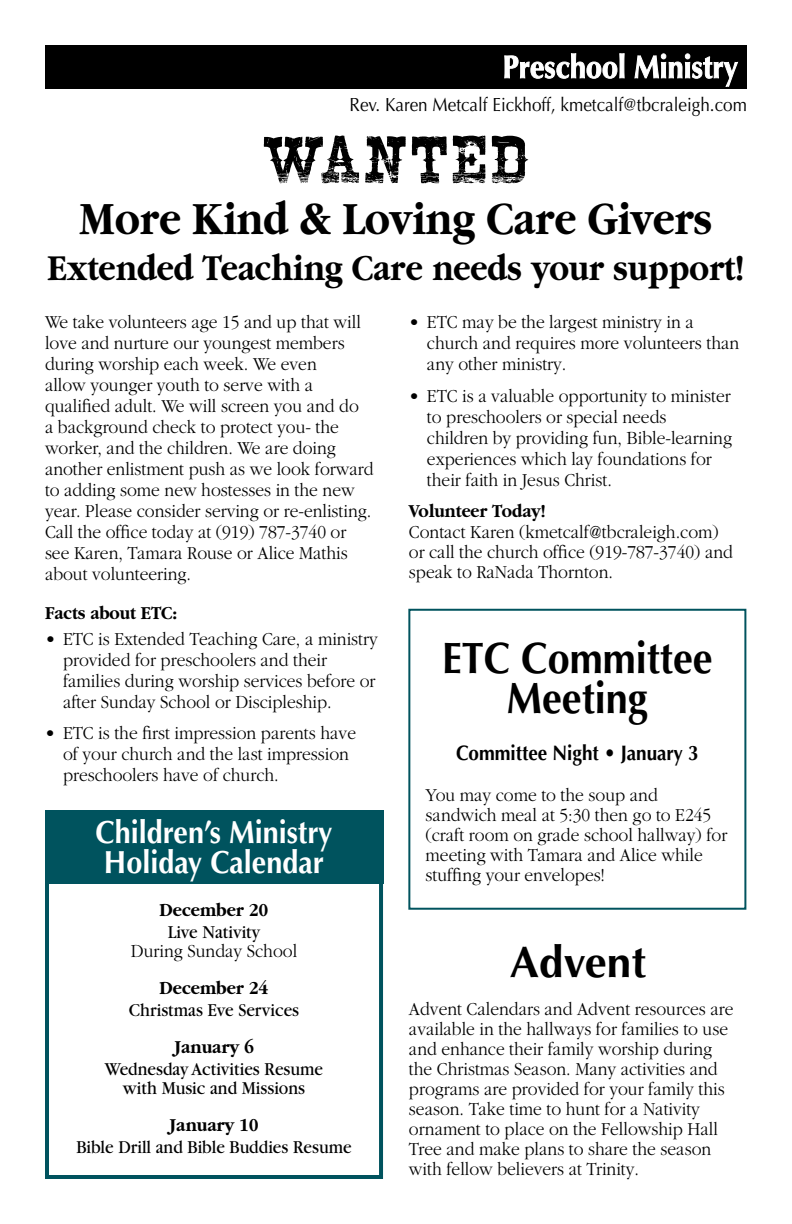
<style>
.page{position:relative;width:792px;height:1224px;background:#fff}
.page>*{position:absolute;margin:0;border:0;box-sizing:border-box;transform-origin:0 0}
.t1{font:56px "Cowboy Movie";letter-spacing:.025em;color:#000;scale:2 1}
.t2{font:700 48px "Garamond";color:#000;scale:.86 1}
.t3{font:700 44px/40px "Optima";color:#000;text-align:center;scale:.9 1}
.t4{font:700 44px "Optima";color:#000}
.t5{font:700 38px "Garamond";color:#000;scale:.86 1}
.t6{font:700 32px/30px "Optima";color:#fff;scale:.9 1}
.t7{font:700 21px "Optima";color:#000;scale:.9 1}
.t8{font:300 19px/21px "Garamond";color:#000;scale:.92 1}
.t9{font:19px/19.4px "Garamond";color:#000;text-align:center;scale:.92 1}
.t10{font:19px "Optima";color:#000;scale:.9 1}
.t11{font:700 19px "Garamond";color:#000;scale:.92 1}
.t12{font:700 19px "Garamond";color:#000;scale:.9 1}
</style>
<div class="page">
<div style="left:45px;top:45px;width:702px;height:43px;background:#000"></div>
<svg style="left:504px;top:53px;width:121px;height:26px"></svg>
<svg style="left:634px;top:53px;width:104px;height:34px"></svg>
<div style="left:45px;top:811px;width:338px;height:368px;border:4px solid #00535e"></div>
<div style="left:45px;top:811px;width:338px;height:73px;background:#00535e"></div>
<div style="left:408px;top:609px;width:338px;height:301px;border:2px solid #00535e"></div>
<p class="t10" style="left:350px;top:94px;width:443px">Rev. Karen Metcalf Eickhoff, kmetcalf@tbcraleigh.com</p>
<h1 class="t1" style="left:262px;top:128px;width:135px">WANTED</h1>
<h2 class="t2" style="left:80px;top:192px;width:738px">More Kind &amp; Loving Care Givers</h2>
<h3 class="t5" style="left:48px;top:247px;width:812px">Extended Teaching Care needs your support!</h3>
<p class="t8" style="left:45px;top:312px;width:359px">We take volunteers age 15 and up that will love and nurture our youngest members during worship each week. We even<br>allow younger youth to serve with a qualified adult. We will screen you and do<br>a background check to protect you- the worker, and the children. We are doing another enlistment push as we look forward to adding some new hostesses in the new year. Please consider serving or re-enlisting.<br>Call the office today at (919) 787-3740 or see Karen, Tamara Rouse or Alice Mathis about volunteering.</p>
<p class="t12" style="left:45px;top:603px;width:149px">Facts about ETC:</p>
<p class="t8" style="left:63px;top:628px;width:344px;text-indent:-18px">• ETC is Extended Teaching Care, a ministry provided for preschoolers and their families during worship services before or after Sunday School or Discipleship.</p>
<p class="t8" style="left:63px;top:723px;width:320px;text-indent:-18px">• ETC is the first impression parents have of your church and the last impression preschoolers have of church.</p>
<h3 class="t6" style="left:96px;top:818px;width:265px">Children’s Ministry<br>Holiday Calendar</h3>
<p class="t11" style="left:160px;top:899px;width:120px">December 20</p>
<p class="t9" style="left:168px;top:922px;width:102px">Live Nativity</p>
<p class="t8" style="left:131px;top:941px;width:182px">During Sunday School</p>
<p class="t11" style="left:160px;top:977px;width:120px">December 24</p>
<p class="t9" style="left:129px;top:1001px;width:187px">Christmas Eve Services</p>
<p class="t11" style="left:174px;top:1036px;width:88px">January 6</p>
<p class="t9" style="left:105px;top:1060px;width:239px">Wednesday Activities Resume with Music and Missions</p>
<p class="t11" style="left:169px;top:1114px;width:99px">January 10</p>
<p class="t9" style="left:76px;top:1138px;width:301px">Bible Drill and Bible Buddies Resume</p>
<p class="t8" style="left:427px;top:312px;width:341px;text-indent:-18px">• ETC may be the largest ministry in a church and requires more volunteers than any other ministry.</p>
<p class="t8" style="left:427px;top:386px;width:333px;text-indent:-18px">• ETC is a valuable opportunity to minister to preschoolers or special needs children by providing fun, Bible-learning experiences which lay foundations for their faith in Jesus Christ.</p>
<p class="t12" style="left:409px;top:500px;width:153px">Volunteer Today!</p>
<p class="t8" style="left:409px;top:522px;width:354px;line-height:20px">Contact Karen (kmetcalf@tbcraleigh.com) or call the church office (919-787-3740) and speak to RaNada Thornton.</p>
<h3 class="t3" style="left:442px;top:638px;width:302px">ETC Committee<br>Meeting</h3>
<p class="t7" style="left:456px;top:740px;width:271px">Committee Night • January 3</p>
<p class="t8" style="left:426px;top:785px;width:329px;line-height:20px">You may come to the soup and sandwich meal at 5:30 then go to E245 (craft room on grade school hallway) for meeting with Tamara and Alice while stuffing your envelopes!</p>
<h3 class="t4" style="left:510px;top:937px;width:138px">Advent</h3>
<p class="t8" style="left:409px;top:1000px;width:354px;line-height:20px">Advent Calendars and Advent resources are available in the hallways for families to use and enhance their family worship during the Christmas Season. Many activities and programs are provided for your family this season. Take time to hunt for a Nativity ornament to place on the Fellowship Hall Tree and make plans to share the season with fellow believers at Trinity.</p>
</div>
